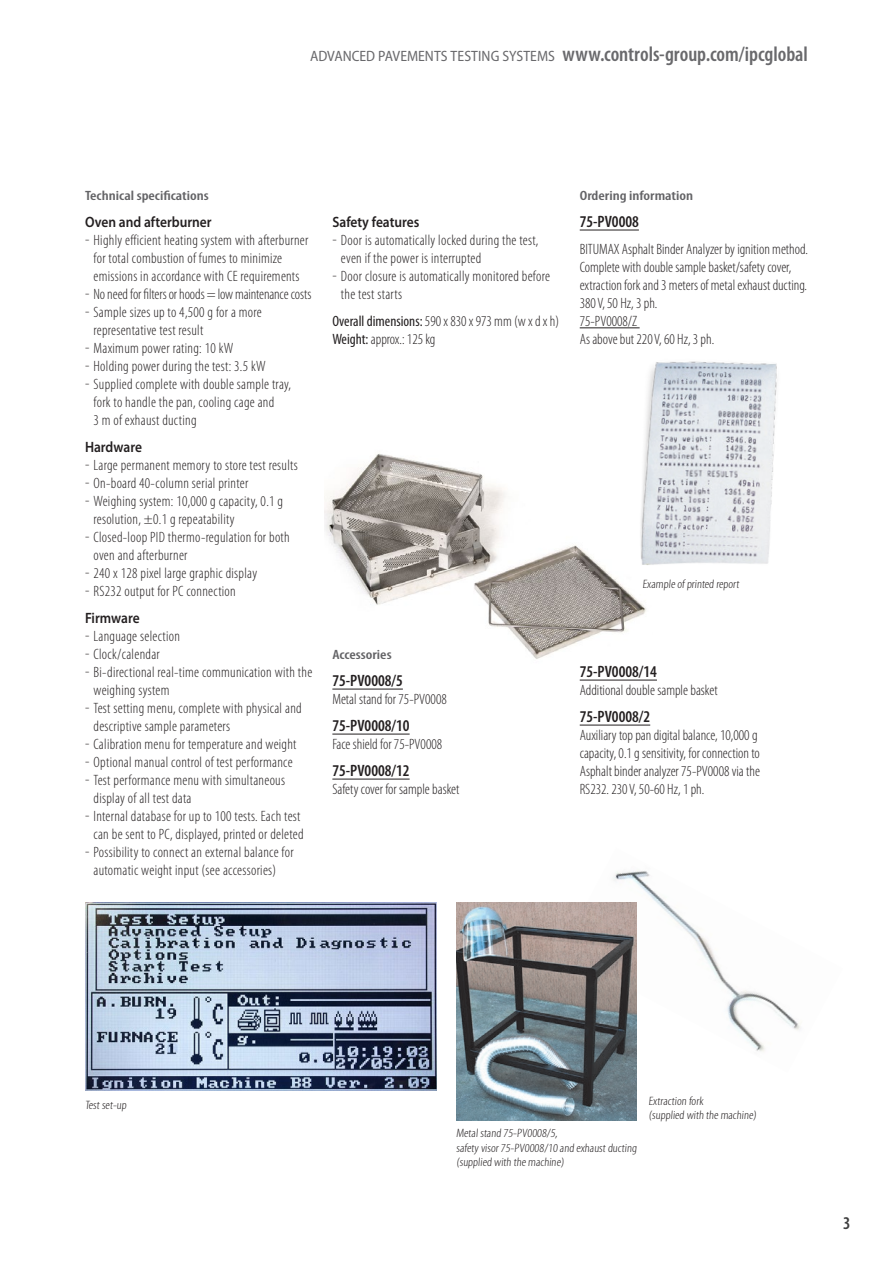
<style>
.page{position:relative;width:893px;height:1263px;background:#fff}
.page>*{position:absolute;margin:0;border:0;box-sizing:border-box;transform-origin:0 0}
.t1{font:600 condensed 21px "Myriad Pro";color:#69696c}
.t2{font:600 condensed 18px "Myriad Pro";color:#3e3e3f}
._02_cod_Main{font:600 condensed 16.5px "Myriad Pro";color:#231f20}
._02_txt_Tekno{font:300 condensed 15px/18px "Myriad Pro";letter-spacing:.02em;color:#231f20}
._02_txt_Tekno-2{font:300 condensed 15px/18px "Myriad Pro";color:#231f20}
.titolino{font:600 15px "Myriad Pro";color:#231f20;scale:.9 1}
._02_txt_Tekno-3{font:300 condensed 15px "Myriad Pro";letter-spacing:-.01em;color:#231f20}
._02_cod_xxxxx{font:300 condensed 15px "Myriad Pro";color:#231f20}
._03_tit_PLUS{font:600 condensed 13.5px "Myriad Pro";color:#636366;scale:1.2 1}
._03_dida{font:300 condensed 12.15px/14.2px "Myriad Pro";color:#231f20;scale:1.11 1}
.s1{font-weight:400;font-stretch:semi-condensed;font-size:15px}
.s2{font-weight:400}
</style>
<div class="page">
<img style="left:325px;top:453px;width:302px;height:206px">
<img style="left:613px;top:870px;width:187px;height:182px">
<img style="left:456px;top:902px;width:181px;height:219px">
<img style="left:618px;top:361px;width:159px;height:262px">
<img style="left:85px;top:902px;width:352px;height:188px">
<hr style="left:332px;top:689px;width:71px;height:1px;background:#231f20">
<hr style="left:332px;top:734px;width:78px;height:1px;background:#231f20">
<hr style="left:332px;top:779px;width:78px;height:1px;background:#231f20">
<hr style="left:580px;top:230px;width:59px;height:1px;background:#231f20">
<hr style="left:580px;top:327px;width:60px;height:1px;background:#231f20">
<hr style="left:580px;top:680px;width:77px;height:1px;background:#231f20">
<hr style="left:580px;top:725px;width:70px;height:1px;background:#231f20">
<h1 class="t1" style="left:310px;top:42px;width:499px"><span class="s1">ADVANCED PAVEMENTS TESTING SYSTEMS</span> www.controls-group.com/ipcglobal</h1>
<p class="_03_tit_PLUS" style="left:85px;top:188px;width:105px">Technical specifications</p>
<p class="titolino" style="left:85px;top:213px;width:142px">Oven and afterburner</p>
<p class="_02_txt_Tekno" style="left:94px;top:231px;width:216px;text-indent:-9px">ʰ Highly efficient heating system with afterburner for total combustion of fumes to minimize emissions in accordance with CE requirements</p>
<p class="_02_txt_Tekno-3" style="left:85px;top:286px;width:228px">ʰ No need for filters or hoods = low maintenance costs</p>
<p class="_02_txt_Tekno" style="left:94px;top:303px;width:170px;text-indent:-9px">ʰ Sample sizes up to 4,500 g for a more representative test result</p>
<p class="_02_txt_Tekno" style="left:85px;top:339px;width:150px">ʰ Maximum power rating: 10 kW</p>
<p class="_02_txt_Tekno" style="left:85px;top:357px;width:182px">ʰ Holding power during the test: 3.5 kW</p>
<p class="_02_txt_Tekno" style="left:94px;top:375px;width:199px;text-indent:-9px">ʰ Supplied complete with double sample tray, fork to handle the pan, cooling cage and<br>3 m of exhaust ducting</p>
<p class="titolino" style="left:85px;top:438px;width:65px">Hardware</p>
<p class="_02_txt_Tekno" style="left:85px;top:456px;width:214px">ʰ Large permanent memory to store test results</p>
<p class="_02_txt_Tekno" style="left:85px;top:474px;width:165px">ʰ On-board 40-column serial printer</p>
<p class="_02_txt_Tekno" style="left:94px;top:492px;width:191px;text-indent:-9px">ʰ Weighing system: 10,000 g capacity, 0.1 g resolution, ±0.1 g repeatability</p>
<p class="_02_txt_Tekno" style="left:94px;top:528px;width:198px;text-indent:-9px">ʰ Closed-loop PID thermo-regulation for both oven and afterburner</p>
<p class="_02_txt_Tekno" style="left:85px;top:564px;width:174px">ʰ 240 x 128 pixel large graphic display</p>
<p class="_02_txt_Tekno" style="left:85px;top:582px;width:152px">ʰ RS232 output for PC connection</p>
<p class="titolino" style="left:85px;top:609px;width:62px">Firmware</p>
<p class="_02_txt_Tekno" style="left:85px;top:627px;width:97px">ʰ Language selection</p>
<p class="_02_txt_Tekno" style="left:85px;top:645px;width:76px">ʰ Clock/calendar</p>
<p class="_02_txt_Tekno" style="left:94px;top:663px;width:220px;text-indent:-9px">ʰ Bi-directional real-time communication with the weighing system</p>
<p class="_02_txt_Tekno" style="left:94px;top:699px;width:210px;text-indent:-9px">ʰ Test setting menu, complete with physical and descriptive sample parameters</p>
<p class="_02_txt_Tekno" style="left:85px;top:735px;width:213px">ʰ Calibration menu for temperature and weight</p>
<p class="_02_txt_Tekno" style="left:85px;top:753px;width:209px">ʰ Optional manual control of test performance</p>
<p class="_02_txt_Tekno" style="left:94px;top:771px;width:193px;text-indent:-9px">ʰ Test performance menu with simultaneous display of all test data</p>
<p class="_02_txt_Tekno" style="left:85px;top:807px;width:220px;text-align:center">ʰ Internal database for up to 100 tests. Each test can be sent to PC, displayed, printed or deleted</p>
<p class="_02_txt_Tekno" style="left:85px;top:843px;width:210px;text-align:center">ʰ Possibility to connect an external balance for automatic weight input (see accessories)</p>
<p class="titolino" style="left:332px;top:213px;width:98px">Safety features</p>
<p class="_02_txt_Tekno" style="left:341px;top:231px;width:199px;text-indent:-9px">ʰ Door is automatically locked during the test, even if the power is interrupted</p>
<p class="_02_txt_Tekno" style="left:341px;top:267px;width:211px;text-indent:-9px">ʰ Door closure is automatically monitored before the test starts</p>
<p class="_02_txt_Tekno-2" style="left:332px;top:312px;width:228px"><span class="s2">Overall dimensions:</span> 590 x 830 x 973 mm (w x d x h)</p>
<p class="_02_txt_Tekno-2" style="left:332px;top:330px;width:105px"><span class="s2">Weight:</span> approx.: 125 kg</p>
<p class="_03_tit_PLUS" style="left:332px;top:647px;width:51px">Accessories</p>
<p class="_02_cod_Main" style="left:332px;top:671px;width:72px">75-PV0008/5</p>
<p class="_02_txt_Tekno-2" style="left:332px;top:690px;width:116px">Metal stand for 75-PV0008</p>
<p class="_02_cod_Main" style="left:332px;top:716px;width:79px">75-PV0008/10</p>
<p class="_02_txt_Tekno-2" style="left:332px;top:735px;width:111px">Face shield for 75-PV0008</p>
<p class="_02_cod_Main" style="left:332px;top:761px;width:79px">75-PV0008/12</p>
<p class="_02_txt_Tekno-2" style="left:332px;top:780px;width:129px">Safety cover for sample basket</p>
<p class="_03_tit_PLUS" style="left:580px;top:188px;width:96px">Ordering information</p>
<p class="_02_cod_Main" style="left:580px;top:212px;width:61px">75-PV0008</p>
<p class="_02_txt_Tekno-2" style="left:580px;top:240px;width:230px">BITUMAX Asphalt Binder Analyzer by ignition method.</p>
<p class="_02_txt_Tekno-2" style="left:580px;top:258px;width:229px">Complete with double sample basket/safety cover, extraction fork and 3 meters of metal exhaust ducting.<br>380 V, 50 Hz, 3 ph.</p>
<p class="_02_cod_xxxxx" style="left:580px;top:313px;width:59px">75-PV0008/Z</p>
<p class="_02_txt_Tekno-2" style="left:580px;top:330px;width:136px">As above but 220 V, 60 Hz, 3 ph.</p>
<p class="_03_dida" style="left:642px;top:577px;width:90px">Example of printed report</p>
<p class="_02_cod_Main" style="left:580px;top:662px;width:79px">75-PV0008/14</p>
<p class="_02_txt_Tekno-2" style="left:580px;top:681px;width:139px">Additional double sample basket</p>
<p class="_02_cod_Main" style="left:580px;top:707px;width:72px">75-PV0008/2</p>
<p class="_02_txt_Tekno-2" style="left:580px;top:726px;width:182px">Auxiliary top pan digital balance, 10,000 g capacity, 0.1 g sensitivity, for connection to Asphalt binder analyzer 75-PV0008 via the RS232. 230 V, 50-60 Hz, 1 ph.</p>
<p class="_03_dida" style="left:85px;top:1098px;width:40px">Test set-up</p>
<p class="_03_dida" style="left:456px;top:1126px;width:94px">Metalstand 75-PV0008/5,</p>
<p class="_03_dida" style="left:456px;top:1141px;width:166px">safety visor 75-PV0008/10 and exhaust ducting (supplied with the machine)</p>
<p class="_03_dida" style="left:648px;top:1094px;width:52px">Extraction fork</p>
<p class="_03_dida" style="left:648px;top:1108px;width:100px">(supplied with the machine)</p>
<p class="t2" style="left:843px;top:1213px;width:9px">3</p>
</div>
